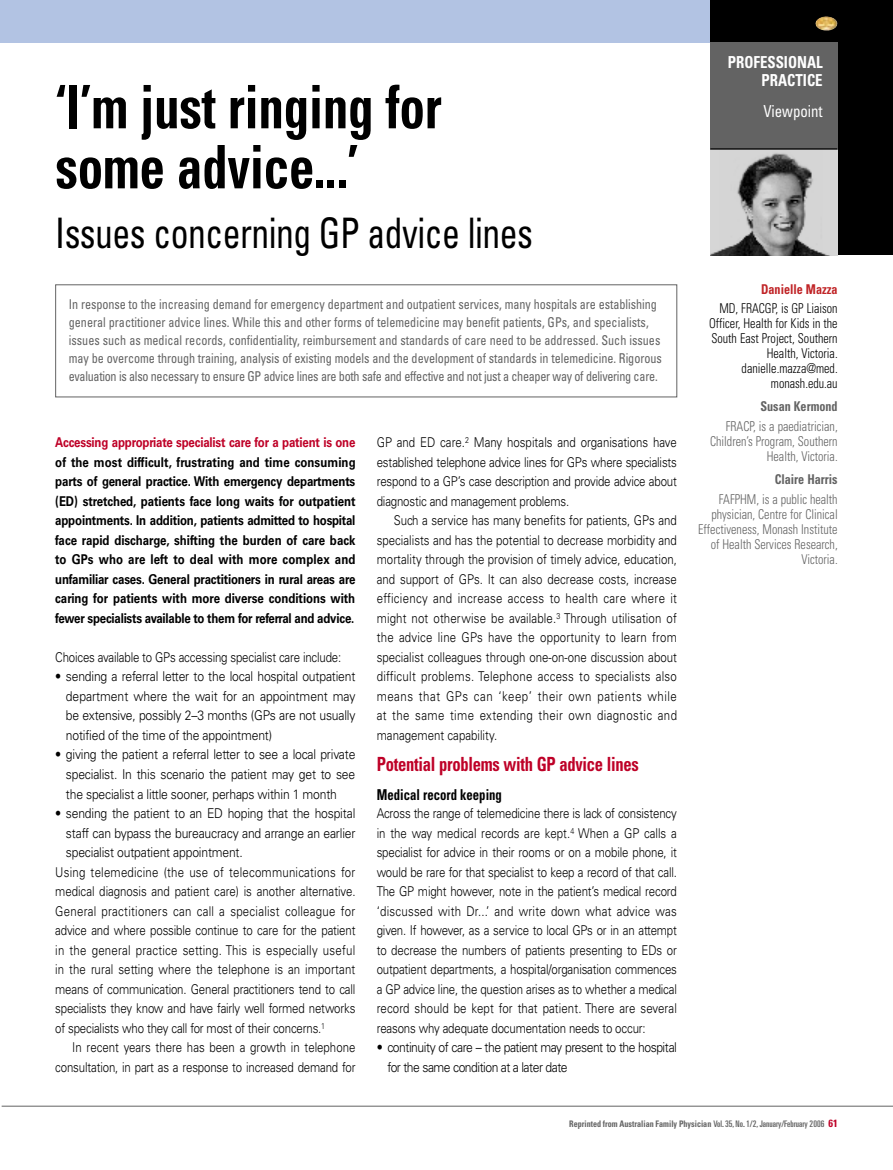
<style>
.page{position:relative;width:893px;height:1170px;background:#fff}
.page>*{position:absolute;margin:0;border:0;box-sizing:border-box;transform-origin:0 0}
.A_headline{font:700 condensed 60px/60px "Univers LT";letter-spacing:-.005em;color:#000;scale:.85 1}
.A_sub_headline{font:condensed 42px "Univers LT";letter-spacing:-.015em;color:#000;scale:.85 1}
.A_crosshead_A{font:700 condensed 19.5px "Univers LT";letter-spacing:-.015em;color:#be0027;scale:.85 1}
.A_section_head_LHS{font:700 condensed 16.5px/18px "Univers LT";color:#fff;text-align:right;scale:.9 1}
.A_section_subhead_LHS{font:condensed 16.5px "Univers LT";color:#fff;scale:.9 1}
.A_crosshead_C{font:700 condensed 15px "Univers LT";color:#000;scale:.85 1}
.A_body_text{font:300 13.5px/19.5px "Univers LT";letter-spacing:-.015em;color:#000;text-align:justify;scale:.85 1}
.A_abstract_text{font:condensed 13.5px/18px "Univers LT";letter-spacing:-.005em;color:#636363;scale:.9 1}
.A_body_text_1st_para{font:700 13.5px/19.5px "Univers LT";letter-spacing:-.02em;color:#000;text-align:justify;scale:.85 1}
.A_body_text_bullet{font:300 13.5px/19.5px "Univers LT";letter-spacing:-.015em;color:#000;text-align:justify;scale:.9 1}
.A_author_biog_text{font:300 condensed 13.5px/15px "Univers LT";color:#636363;text-align:right;scale:.9 1}
.A_author_biog_text_1st{font:300 condensed 13.5px/15px "Univers LT";color:#000;text-align:right;scale:.9 1}
.A_body_text_bullet-2{font:300 13.5px/19.5px "Univers LT";letter-spacing:-.04em;color:#000;scale:.9 1}
.A_author_biog_name{font:700 condensed 13.5px "Univers LT";color:#636363;scale:.9 1}
.A_author_biog_name_1st{font:700 condensed 13.5px "Univers LT";color:#c02427;scale:.9 1}
.t1{font:700 condensed 9px "Univers LT";color:#636363;scale:.9 1}
.s1{color:#be0027}
.s2{font-weight:400;font-stretch:ultra-condensed}
.s3{font-size:10.5px;color:#be0027}
</style>
<div class="page">
<div style="left:0;top:0;width:710px;height:43px;background:#b2c3e3"></div>
<div style="left:710px;top:0;width:183px;height:43px;background:#000"></div>
<div style="left:838px;top:0;width:55px;height:255px;background:#000"></div>
<div style="left:710px;top:43px;width:128px;height:106px;background:#636363"></div>
<hr style="left:2px;top:1105px;width:891px;height:1px;background:#636363">
<img style="left:710px;top:150px;width:128px;height:105px">
<div style="left:55px;top:284px;width:622px;height:113px;border:1px solid #636363"></div>
<hr style="left:710px;top:148px;width:128px;height:2px;background:#000">
<img style="left:815px;top:16px;width:22px;height:15px">
<p class="A_headline" style="left:55px;top:77px;width:456px">‘I’m just ringing for some advice...’</p>
<p class="A_sub_headline" style="left:55px;top:207px;width:564px">Issues concerning GP advice lines</p>
<p class="A_abstract_text" style="left:69px;top:295px;width:660px">In response to the increasing demand for emergency department and outpatient services, many hospitals are establishing general practitioner advice lines. While this and other forms of telemedicine may benefit patients, GPs, and specialists, issues such as medical records, confidentiality, reimbursement and standards of care need to be addressed. Such issues may be overcome through training, analysis of existing models and the development of standards in telemedicine. Rigorous evaluation is also necessary to ensure GP advice lines are both safe and effective and not just a cheaper way of delivering care.</p>
<p class="A_body_text_1st_para" style="left:55px;top:433px;width:355px"><span class="s1">Accessing appropriate specialist care for a patient is one </span>of the most difficult, frustrating and time consuming parts of general practice. With emergency departments (ED) stretched, patients face long waits for outpatient appointments. In addition, patients admitted to hospital face rapid discharge, shifting the burden of care back to GPs who are left to deal with more complex and unfamiliar cases. General practitioners in rural areas are caring for patients with more diverse conditions with fewer specialists available to them for referral and advice.</p>
<p class="A_body_text" style="left:55px;top:647px;width:338px">Choices available to GPs accessing specialist care include:</p>
<p class="A_body_text_bullet" style="left:66px;top:667px;width:323px;text-indent:-11px">• sending a referral letter to the local hospital outpatient department where the wait for an appointment may be extensive, possibly 2–3 months (GPs are not usually notified of the time of the appointment)</p>
<p class="A_body_text_bullet" style="left:66px;top:745px;width:323px;text-indent:-11px">• giving the patient a referral letter to see a local private specialist. In this scenario the patient may get to see the specialist a little sooner, perhaps within 1 month</p>
<p class="A_body_text_bullet" style="left:66px;top:803px;width:323px;text-indent:-11px">• sending the patient to an ED hoping that the hospital staff can bypass the bureaucracy and arrange an earlier specialist outpatient appointment.</p>
<p class="A_body_text" style="left:55px;top:862px;width:355px">Using telemedicine (the use of telecommunications for medical diagnosis and patient care) is another alternative.<br>General practitioners can call a specialist colleague for advice and where possible continue to care for the patient in the general practice setting. This is especially useful in the rural setting where the telephone is an important means of communication. General practitioners tend to call specialists they know and have fairly well formed networks of specialists who they call for most of their concerns.<sup>1</sup></p>
<p class="A_body_text" style="left:55px;top:1037px;width:355px;text-align:right">In recent years there has been a growth in telephone consultation, in part as a response to increased demand for</p>
<p class="A_body_text" style="left:377px;top:433px;width:355px">GP and ED care.<sup>2</sup> Many hospitals and organisations have established telephone advice lines for GPs where specialists respond to a GP’s case description and provide advice about diagnostic and management problems.</p>
<p class="A_body_text" style="left:377px;top:511px;width:355px;text-indent:17px">Such a service has many benefits for patients, GPs and specialists and has the potential to decrease morbidity and mortality through the provision of timely advice, education, and support of GPs. It can also decrease costs, increase efficiency and increase access to health care where it might not otherwise be available.<sup>3</sup> Through utilisation of the advice line GPs have the opportunity to learn from specialist colleagues through one-on-one discussion about difficult problems. Telephone access to specialists also means that GPs can ‘keep’ their own patients while at the same time extending their own diagnostic and management capability.</p>
<p class="A_crosshead_A" style="left:377px;top:752px;width:310px">Potential problems with GP advice lines</p>
<p class="A_crosshead_C" style="left:377px;top:785px;width:149px">Medical record keeping</p>
<p class="A_body_text" style="left:377px;top:803px;width:355px">Across the range of telemedicine there is lack of consistency in the way medical records are kept.<sup>4</sup> When a GP calls a specialist for advice in their rooms or on a mobile phone, it would be rare for that specialist to keep a record of that call.<br>The GP might however, note in the patient’s medical record ‘discussed with Dr...’ and write down what advice was given. If however, as a service to local GPs or in an attempt to decrease the numbers of patients presenting to EDs or outpatient departments, a hospital/organisation commences a GP advice line, the question arises as to whether a medical record should be kept for that patient. There are several reasons why adequate documentation needs to occur:</p>
<p class="A_body_text_bullet-2" style="left:387px;top:1037px;width:323px;text-indent:-11px">• continuity of care – the patient may present to the hospital for the same condition at a later date</p>
<p class="A_section_head_LHS" style="left:728px;top:53px;width:107px">PROFESSIONAL<br>PRACTICE</p>
<p class="A_section_subhead_LHS" style="left:764px;top:101px;width:67px">Viewpoint</p>
<p class="A_author_biog_name_1st" style="left:761px;top:280px;width:87px">Danielle Mazza</p>
<p class="A_author_biog_text_1st" style="left:709px;top:300px;width:145px">MD, FRACGP, is GP Liaison<br>Officer, Health for Kids in the<br>South East Project, Southern<br>Health, Victoria. danielle.mazza@med. monash.edu.au</p>
<p class="A_author_biog_name" style="left:760px;top:398px;width:87px">Susan Kermond</p>
<p class="A_author_biog_text" style="left:710px;top:418px;width:143px">FRACP, is a paediatrician,<br>Children’s Program, Southern<br>Health, Victoria.</p>
<p class="A_author_biog_name" style="left:775px;top:471px;width:72px">Claire Harris</p>
<p class="A_author_biog_text" style="left:698px;top:491px;width:157px">FAFPHM, is a public health physician, Centre for Clinical<br>Effectiveness, Monash Institute of Health Services Research,<br>Victoria.</p>
<p class="t1" style="left:569px;top:1118px;width:300px">Reprinted from Australian Family Physician <span class="s2">Vol. 35, No. 1/2, January/February 2006</span> <span class="s3">61</span></p>
</div>
